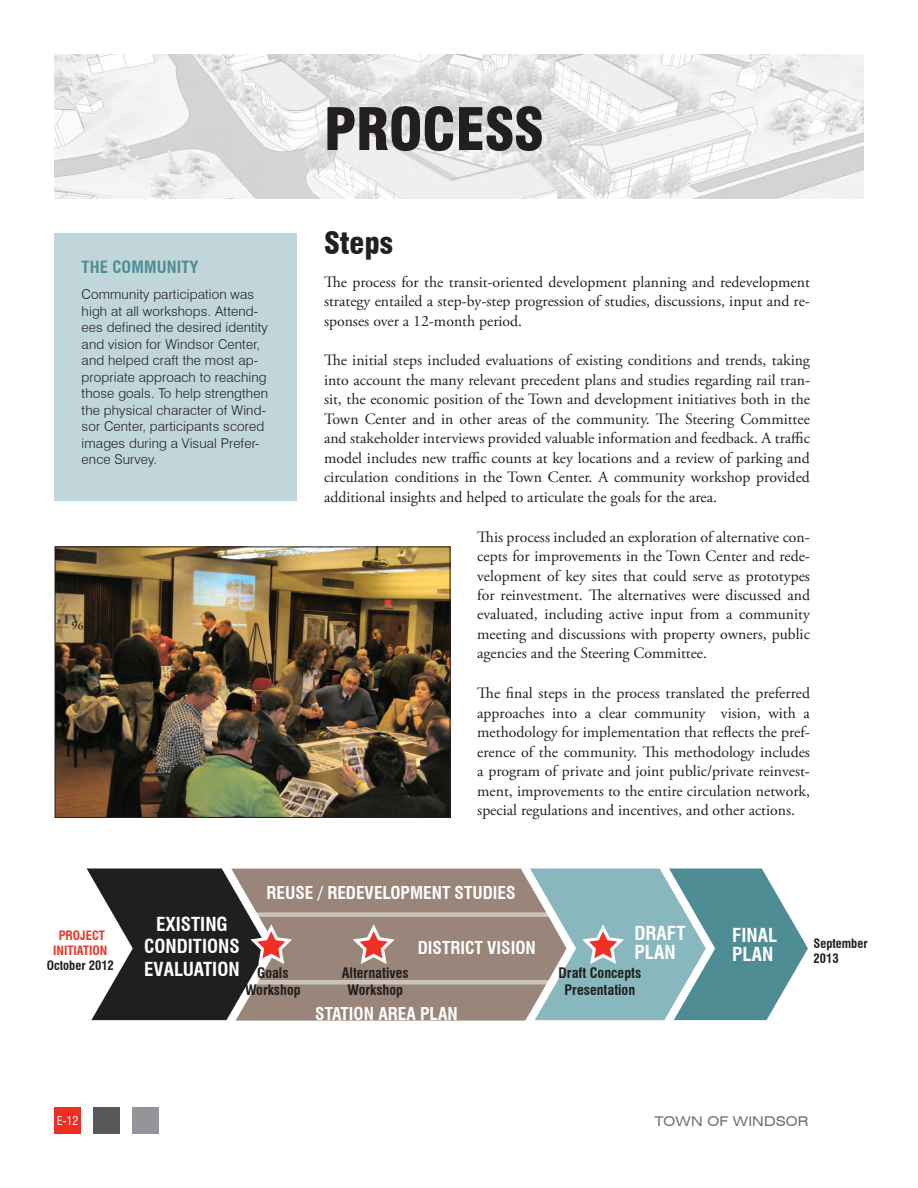
<style>
.page{position:relative;width:918px;height:1188px;background:#fff}
.page>*{position:absolute;margin:0;border:0;box-sizing:border-box;transform-origin:0 0}
.t1{font:900 condensed 57px "Swiss 721 BT";letter-spacing:-.01em;color:#231f20}
.t2{font:900 condensed 30px "Swiss 721 BT";color:#231f20}
.t3{font:700 condensed 18.9px/22.6px "Swiss 721 BT";color:#fff}
.t4{font:700 condensed 17.25px "Swiss 721 BT";color:#fff}
.t5{font:700 condensed 16.5px "Swiss 721 BT";color:#4f8d94}
.t6{font:15.75px/19.5px "Adobe Garamond Pro";color:#231f20;text-align:justify}
.t7{font:700 condensed 14.1px/17px "Swiss 721 BT";color:#211e1e;text-align:center}
.t8{font:300 13.5px/16.5px "Swiss 721 BT";letter-spacing:.01em;color:#231f20}
.t9{font:expanded 13.5px "Swiss 721 BT";letter-spacing:.01em;color:#6c6d70}
.t10{font:700 condensed 12.6px/15.1px "Swiss 721 BT";color:#211e1e}
.t11{font:700 condensed 12.6px/15.1px "Swiss 721 BT";color:#ef3024;text-align:center}
.t12{font:condensed 12px "Swiss 721 BT";color:#fff}
</style>
<div class="page">
<img style="left:54px;top:55px;width:810px;height:144px">
<svg style="left:87px;top:868px;width:721px;height:152px;background:#848a87"></svg>
<img style="left:57px;top:549px;width:391px;height:267px">
<div style="left:55px;top:547px;width:395px;height:271px;border:1px solid #231f20"></div>
<div style="left:55px;top:233px;width:242px;height:268px;background:#c0d6da"></div>
<div style="left:54px;top:1107px;width:27px;height:27px;background:#ee2e22"></div>
<div style="left:93px;top:1107px;width:27px;height:27px;background:#57585a"></div>
<div style="left:132px;top:1107px;width:26px;height:27px;background:#939598"></div>
<p class="t5" style="left:82px;top:257px;width:51px">The Community</p>
<p class="t8" style="left:82px;top:286px;width:188px">Community participation was high at all workshops. Attend&shy;ees defined the desired identity and vision for Windsor Center, and helped craft the most ap&shy;propriate approach to reaching those goals. To help strengthen the physical character of Wind&shy;sor Center, participants scored images during a Visual Prefer&shy;ence Survey.</p>
<h1 class="t1" style="left:324px;top:95px;width:221px">PROCESS</h1>
<h2 class="t2" style="left:324px;top:225px;width:71px">STEPS</h2>
<p class="t6" style="left:324px;top:272px;width:488px">The process for the transit-oriented development planning and redevelopment strategy entailed a step-by-step progression of studies, discussions, input and re&shy;sponses over a 12-month period.</p>
<p class="t6" style="left:324px;top:351px;width:488px">The initial steps included evaluations of existing conditions and trends, taking into account the many relevant precedent plans and studies regarding rail tran&shy;sit, the economic position of the Town and development initiatives both in the Town Center and in other areas of the community. The Steering Committee and stakeholder interviews provided valuable information and feedback. A traffic model includes new traffic counts at key locations and a review of parking and circulation conditions in the Town Center. A community workshop provided additional insights and helped to articulate the goals for the area.</p>
<p class="t6" style="left:477px;top:527px;width:334px">This process included an exploration of alternative con&shy;cepts for improvements in the Town Center and rede&shy;velopment of key sites that could serve as prototypes for reinvestment. The alternatives were discussed and evaluated, including active input from a community meeting and discussions with property owners, public agencies and the Steering Committee.</p>
<p class="t6" style="left:477px;top:684px;width:334px">The final steps in the process translated the preferred approaches into a clear community vision, with a methodology for implementation that reflects the pref&shy;erence of the community. This methodology includes a program of private and joint public/private reinvest&shy;ment, improvements to the entire circulation network, special regulations and incentives, and other actions.</p>
<p class="t11" style="left:53px;top:928px;width:56px">PROJECT<br>INITIATION</p>
<p class="t10" style="left:47px;top:958px;width:69px">October 2012</p>
<p class="t4" style="left:267px;top:882px;width:251px">REUSE / REDEVELOPMENT STUDIES</p>
<p class="t3" style="left:144px;top:912px;width:97px;text-align:center">EXISTING<br>CONDITIONS<br>EVALUATION</p>
<p class="t3" style="left:635px;top:924px;width:52px;line-height:18.9px">DRAFT<br>PLAN</p>
<p class="t3" style="left:732px;top:925px;width:47px;line-height:18.9px">FINAL<br>PLAN</p>
<p class="t4" style="left:418px;top:938px;width:120px">DISTRICT VISION</p>
<p class="t7" style="left:245px;top:964px;width:57px">Goals<br>Workshop</p>
<p class="t7" style="left:559px;top:964px;width:84px">Draft Concepts<br>Presentation</p>
<p class="t7" style="left:342px;top:964px;width:68px">Alternatives<br>Workshop</p>
<p class="t4" style="left:315px;top:1003px;width:144px">STATION AREA PLAN</p>
<p class="t10" style="left:813px;top:936px;width:56px">September<br>2013</p>
<p class="t12" style="left:57px;top:1114px;width:23px">E-12</p>
<p class="t9" style="left:655px;top:1113px;width:155px">TOWN OF WINDSOR</p>
</div>
